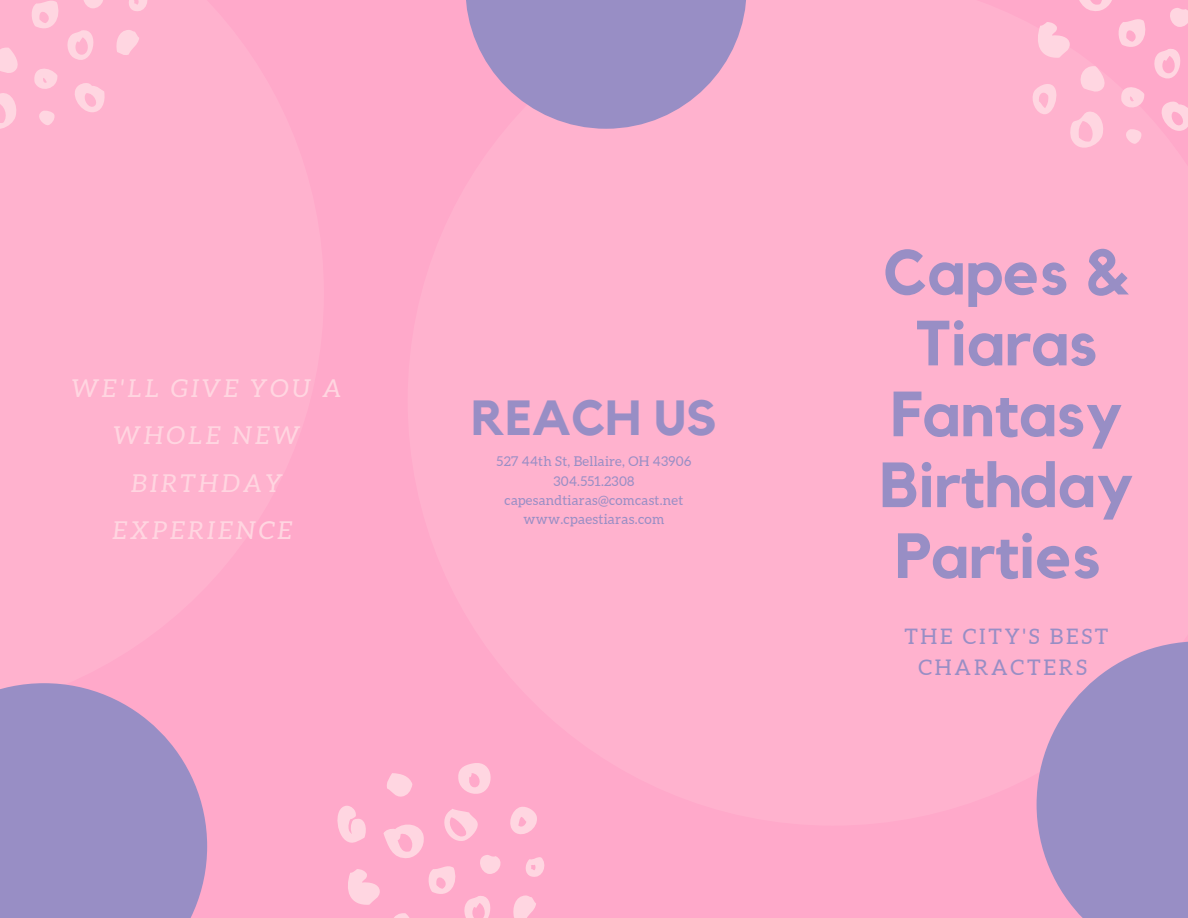
<style>
.page{position:relative;width:1188px;height:918px;background:#ffb2ce}
.page>*{position:absolute;margin:0;border:0;box-sizing:border-box;transform-origin:0 0}
.t1{font:700 63px/70.8px "Kollektif";color:#988ec5;text-align:center}
.t2{font:700 49.2px "Kollektif";color:#988ec5}
.t3{font:italic 24.6px/47.2px "Aleo";letter-spacing:.15em;color:#ffd6e1;text-align:center}
.t4{font:21.45px "Aleo";letter-spacing:.13em;color:#988ec5}
.t5{font:21.3px "Aleo";letter-spacing:.13em;color:#988ec5}
.t6{font:13.8px "Aleo";letter-spacing:.02em;color:#988ec5}
.t7{font:13.5px/19.2px "Aleo";letter-spacing:.02em;color:#988ec5;text-align:center}
</style>
<div class="page">
<svg style="left:466px;top:0;width:280px;height:129px"></svg>
<svg style="left:1037px;top:641px;width:151px;height:277px"></svg>
<svg style="left:0;top:683px;width:207px;height:235px;fill:#988ec5"></svg>
<svg style="left:1032px;top:0;width:156px;height:148px"></svg>
<svg style="left:128px;top:0;width:20px;height:12px"></svg>
<svg style="left:116px;top:30px;width:23px;height:26px"></svg>
<svg style="left:0;top:47px;width:18px;height:26px"></svg>
<svg style="left:0;top:93px;width:17px;height:36px"></svg>
<svg style="left:31px;top:0;width:74px;height:126px"></svg>
<svg style="left:458px;top:763px;width:33px;height:31px"></svg>
<svg style="left:387px;top:773px;width:25px;height:24px"></svg>
<svg style="left:337px;top:805px;width:208px;height:113px"></svg>
<h3 class="t3" style="left:72px;top:365px;width:271px">WE'LL GIVE YOU A<br>WHOLE NEW<br>BIRTHDAY<br>EXPERIENCE</h3>
<h2 class="t2" style="left:472px;top:395px;width:246px">REACH US</h2>
<p class="t7" style="left:497px;top:452px;width:196px">527 44th St, Bellaire, OH 43906<br>304.551.2308 capesandtiaras@comcast.net</p>
<p class="t6" style="left:524px;top:511px;width:142px">www.cpaestiaras.com</p>
<h1 class="t1" style="left:880px;top:240px;width:255px">Capes &amp;<br>Tiaras<br>Fantasy<br>Birthday<br>Parties</h1>
<h3 class="t5" style="left:904px;top:625px;width:205px">THE CITY'S BEST</h3>
<h3 class="t4" style="left:918px;top:655px;width:170px">CHARACTERS</h3>
</div>
